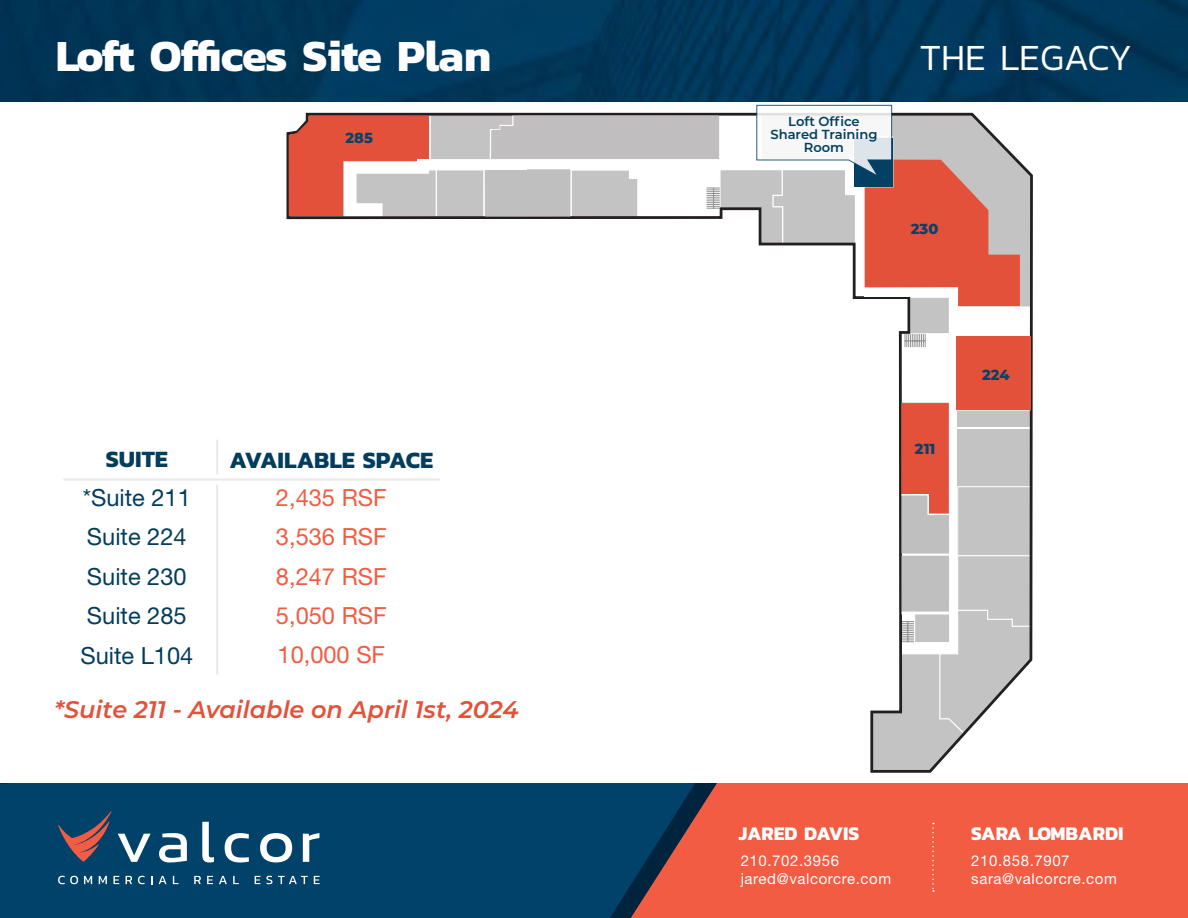
<style>
.page{position:relative;width:1188px;height:918px;background:#fff}
.page>*{position:absolute;margin:0;border:0;box-sizing:border-box;transform-origin:0 0}
.t1{font:700 45px "Kanit";letter-spacing:-.035em;color:#fff}
.big_title{font:300 37.5px "Kanit";color:#fff}
.t2{font:italic 600 24px "Montserrat";color:#e4513a}
.t3{font:23.7px "Helvetica Neue LT Std";color:#033d5d}
.t4{font:23.7px "Helvetica Neue LT Std";color:#f15c42}
.t5{font:700 23.7px "Kanit";color:#033d5d}
.t6{font:700 19.5px "Kanit";color:#fff}
.t7{font:15px/18px "Helvetica Neue LT Std";letter-spacing:.04em;color:#fff}
.t8{font:800 14.55px "Montserrat";color:#074269}
.t9{font:600 13.05px/13px "Montserrat";color:#003f5f;text-align:center}
</style>
<div class="page">
<div style="left:717px;top:783px;width:471px;height:135px;background:#f15c42"></div>
<svg style="left:695px;top:783px;width:22px;height:135px;background:#d25441"></svg>
<svg style="left:0;top:783px;width:695px;height:135px;background:#0a4267"></svg>
<svg style="left:118px;top:834px;width:33px;height:28px"></svg>
<svg style="left:159px;top:833px;width:28px;height:29px"></svg>
<svg style="left:202px;top:822px;width:12px;height:40px"></svg>
<svg style="left:225px;top:833px;width:24px;height:29px"></svg>
<svg style="left:260px;top:833px;width:32px;height:29px"></svg>
<svg style="left:303px;top:833px;width:16px;height:29px"></svg>
<svg style="left:58px;top:876px;width:20px;height:8px"></svg>
<svg style="left:84px;top:876px;width:8px;height:8px"></svg>
<svg style="left:99px;top:876px;width:8px;height:8px"></svg>
<svg style="left:113px;top:876px;width:6px;height:8px"></svg>
<svg style="left:126px;top:876px;width:6px;height:8px"></svg>
<svg style="left:138px;top:876px;width:7px;height:8px"></svg>
<svg style="left:159px;top:876px;width:8px;height:8px"></svg>
<svg style="left:173px;top:876px;width:6px;height:8px"></svg>
<svg style="left:194px;top:876px;width:7px;height:8px"></svg>
<svg style="left:207px;top:876px;width:6px;height:8px"></svg>
<svg style="left:219px;top:876px;width:8px;height:8px"></svg>
<svg style="left:233px;top:876px;width:6px;height:8px"></svg>
<svg style="left:255px;top:876px;width:5px;height:8px"></svg>
<svg style="left:266px;top:876px;width:6px;height:8px"></svg>
<svg style="left:278px;top:876px;width:30px;height:8px"></svg>
<svg style="left:314px;top:876px;width:6px;height:8px"></svg>
<svg style="left:58px;top:811px;width:54px;height:51px;background:#42495e"></svg>
<svg style="left:932px;top:823px;width:2px;height:69px"></svg>
<img style="left:0;top:0;width:1188px;height:101px">
<svg style="left:439px;top:309px;width:594px;height:464px"></svg>
<hr style="left:64px;top:479px;width:375px;height:2px;background:#e7e9eb">
<hr style="left:216px;top:486px;width:2px;height:188px;background:#e7e9eb">
<hr style="left:216px;top:440px;width:2px;height:34px;background:#e7e9eb">
<svg style="left:286px;top:105px;width:747px;height:204px"></svg>
<svg style="left:871px;top:401px;width:161px;height:371px"></svg>
<div style="left:956px;top:336px;width:75px;height:73px;background:#e4513a"></div>
<p class="t1" style="left:56px;top:21px;width:437px">Loft Offices Site Plan</p>
<p class="big_title" style="left:920px;top:31px;width:214px">THE LEGACY</p>
<p class="t8" style="left:346px;top:127px;width:29px">285</p>
<p class="t5" style="left:106px;top:441px;width:64px">SUITE</p>
<p class="t3" style="left:83px;top:483px;width:110px">*Suite 211</p>
<p class="t3" style="left:87px;top:523px;width:101px">Suite 224</p>
<p class="t3" style="left:87px;top:562px;width:101px">Suite 230</p>
<p class="t3" style="left:87px;top:602px;width:101px">Suite 285</p>
<p class="t3" style="left:80px;top:641px;width:114px">Suite L104</p>
<p class="t5" style="left:230px;top:442px;width:205px">AVAILABLE SPACE</p>
<p class="t4" style="left:276px;top:483px;width:112px">2,435 RSF</p>
<p class="t4" style="left:276px;top:523px;width:112px">3,536 RSF</p>
<p class="t4" style="left:276px;top:562px;width:112px">8,247 RSF</p>
<p class="t4" style="left:276px;top:602px;width:112px">5,050 RSF</p>
<p class="t4" style="left:278px;top:641px;width:109px">10,000 SF</p>
<p class="t2" style="left:54px;top:693px;width:466px">*Suite 211 - Available on April 1st, 2024</p>
<p class="t9" style="left:788px;top:114px;width:73px">Loft Office</p>
<p class="t9" style="left:770px;top:127px;width:108px">Shared Training<br>Room</p>
<p class="t8" style="left:911px;top:218px;width:29px">230</p>
<p class="t8" style="left:915px;top:439px;width:22px">211</p>
<p class="t8" style="left:982px;top:364px;width:29px">224</p>
<h3 class="t6" style="left:739px;top:818px;width:122px">JARED DAVIS</h3>
<p class="t7" style="left:741px;top:852px;width:152px">210.702.3956 jared@valcorcre.com</p>
<h3 class="t6" style="left:971px;top:818px;width:154px">SARA LOMBARDI</h3>
<p class="t7" style="left:971px;top:852px;width:147px">210.858.7907 sara@valcorcre.com</p>
</div>
